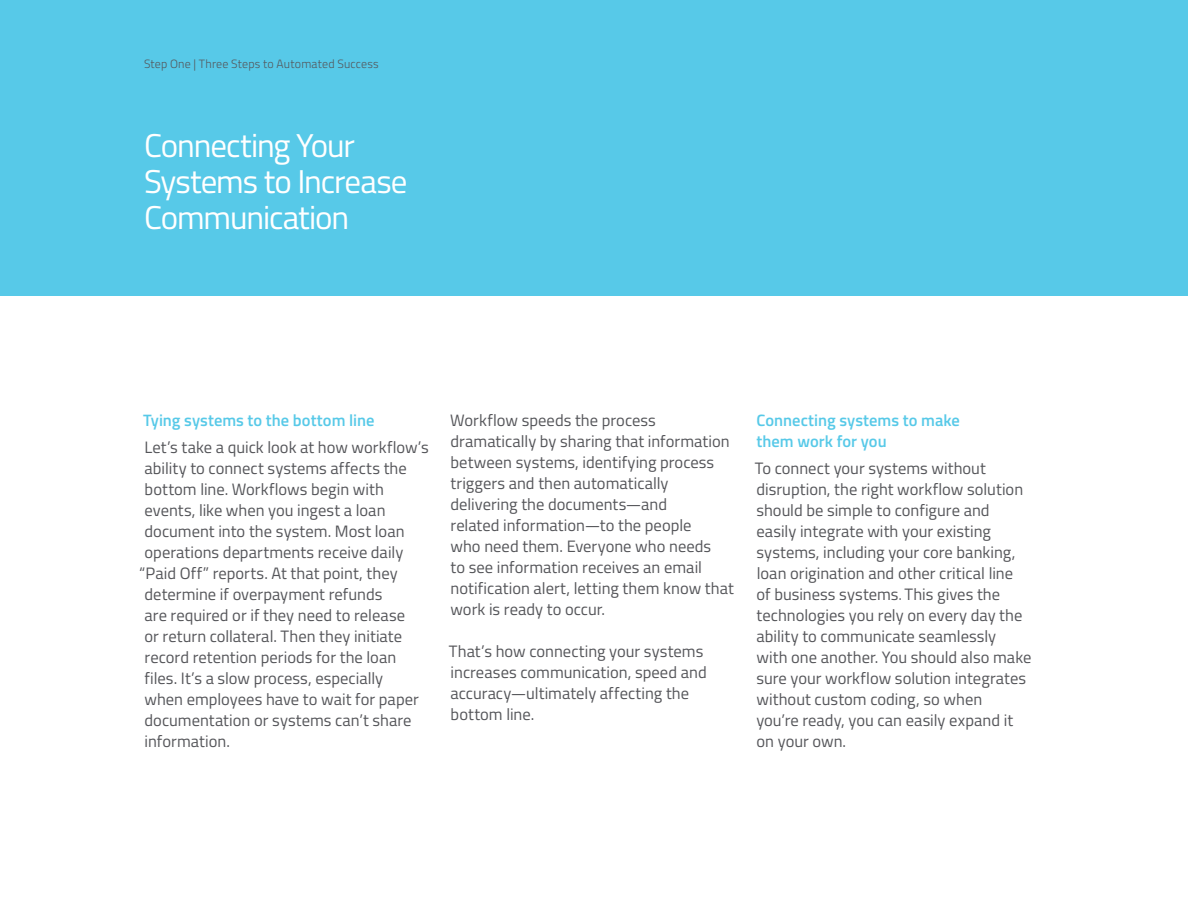
<style>
.page{position:relative;width:1188px;height:918px;background:#fff}
.page>*{position:absolute;margin:0;border:0;box-sizing:border-box;transform-origin:0 0}
.t1{font:33px/36px "Titillium";letter-spacing:-.03em;color:#fff}
.t2{font:16.5px/21px "Titillium";color:#55565a}
.t3{font:600 16.5px/21px "Titillium";color:#57c9e8}
.t4{font:300 12px "Titillium";letter-spacing:.015em;color:#55565a}
</style>
<div class="page">
<div style="left:0;top:0;width:1188px;height:295px;background:#57c9e8"></div>
<p class="t4" style="left:144px;top:55px;width:236px">Step One | Three Steps to Automated Success</p>
<h1 class="t1" style="left:144px;top:126px;width:265px">Connecting Your<br>Systems to Increase<br>Communication</h1>
<p class="t3" style="left:143px;top:409px;width:233px">Tying systems to the bottom line</p>
<p class="t2" style="left:144px;top:436px;width:286px">Let’s take a quick look at how workflow’s</p>
<p class="t2" style="left:145px;top:457px;width:264px">ability to connect systems affects the</p>
<p class="t2" style="left:145px;top:478px;width:241px">bottom line. Workflows begin with</p>
<p class="t2" style="left:145px;top:499px;width:242px">events, like when you ingest a loan</p>
<p class="t2" style="left:145px;top:520px;width:262px">document into the system. Most loan</p>
<p class="t2" style="left:145px;top:541px;width:260px">operations departments receive daily</p>
<p class="t2" style="left:139px;top:562px;width:260px">“Paid Off” reports. At that point, they</p>
<p class="t2" style="left:145px;top:583px;width:239px">determine if overpayment refunds</p>
<p class="t2" style="left:145px;top:604px;width:262px">are required or if they need to release</p>
<p class="t2" style="left:145px;top:625px;width:259px">or return collateral. Then they initiate</p>
<p class="t2" style="left:145px;top:646px;width:253px">record retention periods for the loan</p>
<p class="t2" style="left:144px;top:667px;width:240px">files. It’s a slow process, especially</p>
<p class="t2" style="left:144px;top:688px;width:276px">when employees have to wait for paper</p>
<p class="t2" style="left:145px;top:709px;width:269px">documentation or systems can’t share</p>
<p class="t2" style="left:145px;top:730px;width:87px">information.</p>
<p class="t2" style="left:450px;top:409px;width:285px">Workflow speeds the process dramatically by sharing that information between systems, identifying process triggers and then automatically delivering the documents—and<br>related information—to the people<br>who need them. Everyone who needs<br>to see information receives an email notification alert, letting them know that work is ready to occur.</p>
<p class="t2" style="left:449px;top:640px;width:259px">That’s how connecting your systems increases communication, speed and accuracy—ultimately affecting the bottom line.</p>
<p class="t3" style="left:757px;top:409px;width:205px">Connecting systems to make them work for you</p>
<p class="t2" style="left:755px;top:457px;width:278px">To connect your systems without disruption, the right workflow solution should be simple to configure and easily integrate with your existing systems, including your core banking, loan origination and other critical line<br>of business systems. This gives the technologies you rely on every day the ability to communicate seamlessly<br>with one another. You should also make sure your workflow solution integrates without custom coding, so when<br>you’re ready, you can easily expand it on your own.</p>
</div>
